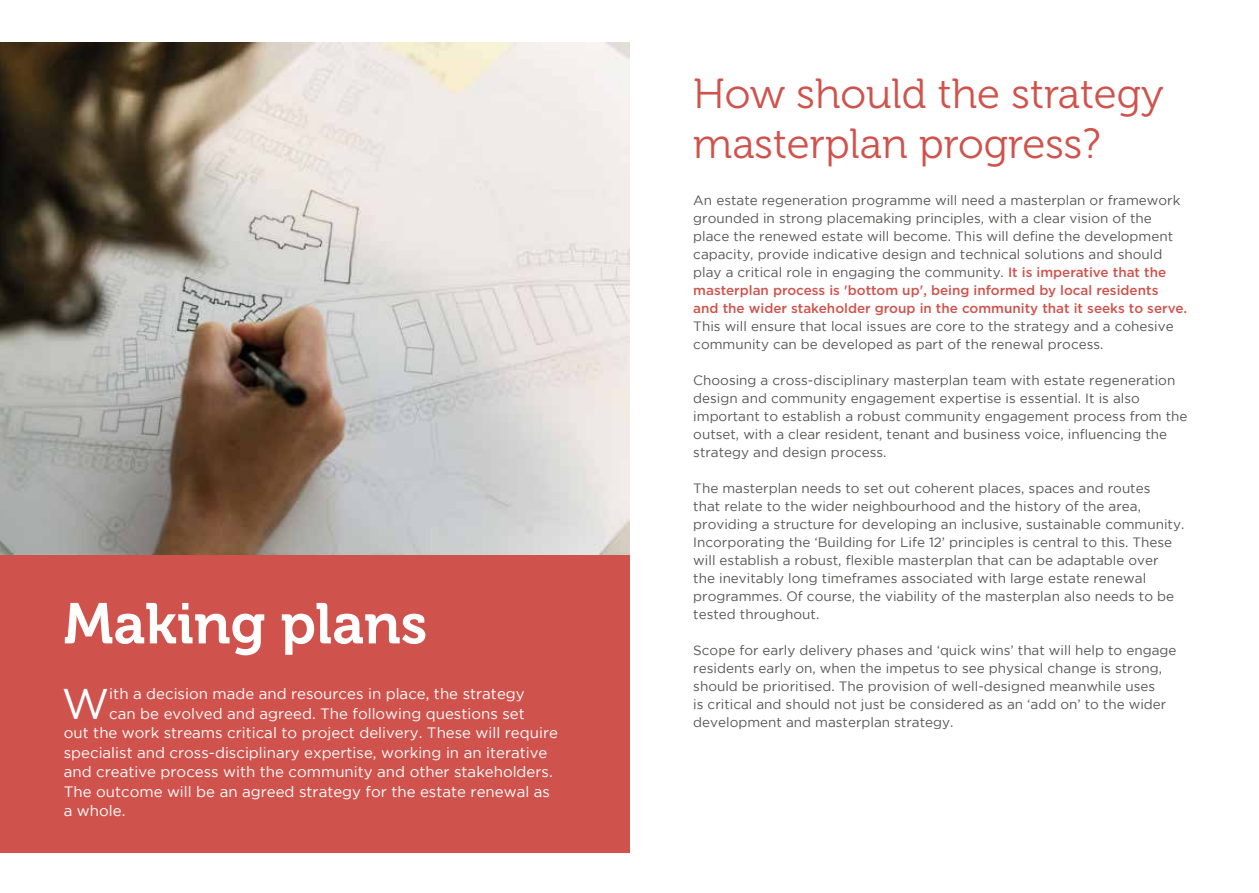
<style>
.page{position:relative;width:1259px;height:893px;background:#fff}
.page>*{position:absolute;margin:0;border:0;box-sizing:border-box;transform-origin:0 0}
.t1{font:57px "Museo 700";color:#fff}
.t2{font:42.9px "Gotham";color:#fff}
.t3{font:42px/50.4px "Museo 300";color:#cf534c}
.t4{font:15px "Gotham";color:#fff}
.t5{font:13.5px/18px "Gotham";color:#575756}
.s1{font-weight:500;color:#cf534c}
</style>
<div class="page">
<div style="left:0;top:554px;width:629px;height:298px;background:#cf534c"></div>
<img style="left:0;top:43px;width:629px;height:512px">
<h1 class="t1" style="left:64px;top:592px;width:365px">Making plans</h1>
<h2 class="t2" style="left:62px;top:680px;width:49px">W</h2>
<p class="t4" style="left:109px;top:686px;width:417px">ith a decision made and resources in place, the strategy</p>
<p class="t4" style="left:109px;top:705px;width:417px">can be evolved and agreed. The following questions set</p>
<p class="t4" style="left:64px;top:725px;width:496px">out the work streams critical to project delivery. These will require</p>
<p class="t4" style="left:64px;top:744px;width:485px">specialist and cross-disciplinary expertise, working in an iterative</p>
<p class="t4" style="left:64px;top:764px;width:490px">and creative process with the community and other stakeholders.</p>
<p class="t4" style="left:64px;top:783px;width:487px">The outcome will be an agreed strategy for the estate renewal as</p>
<p class="t4" style="left:64px;top:803px;width:63px">a whole.</p>
<h3 class="t3" style="left:693px;top:69px;width:472px">How should the strategy masterplan progress?</h3>
<p class="t5" style="left:693px;top:191px;width:495px">An estate regeneration programme will need a masterplan or framework grounded in strong placemaking principles, with a clear vision of the place the renewed estate will become. This will define the development capacity, provide indicative design and technical solutions and should play a critical role in engaging the community. <span class="s1">It is imperative that the masterplan process is 'bottom up', being informed by local residents and the wider stakeholder group in the community that it seeks to serve.</span></p>
<p class="t5" style="left:693px;top:317px;width:482px">This will ensure that local issues are core to the strategy and a cohesive community can be developed as part of the renewal process.</p>
<p class="t5" style="left:693px;top:371px;width:496px">Choosing a cross-disciplinary masterplan team with estate regeneration design and community engagement expertise is essential. It is also important to establish a robust community engagement process from the outset, with a clear resident, tenant and business voice, influencing the strategy and design process.</p>
<p class="t5" style="left:693px;top:479px;width:492px">The masterplan needs to set out coherent places, spaces and routes<br>that relate to the wider neighbourhood and the history of the area, providing a structure for developing an inclusive, sustainable community.<br>Incorporating the ‘Building for Life 12’ principles is central to this. These will establish a robust, flexible masterplan that can be adaptable over<br>the inevitably long timeframes associated with large estate renewal programmes. Of course, the viability of the masterplan also needs to be tested throughout.</p>
<p class="t5" style="left:693px;top:641px;width:485px">Scope for early delivery phases and ‘quick wins’ that will help to engage residents early on, when the impetus to see physical change is strong, should be prioritised. The provision of well-designed meanwhile uses<br>is critical and should not just be considered as an ‘add on’ to the wider development and masterplan strategy.</p>
</div>
